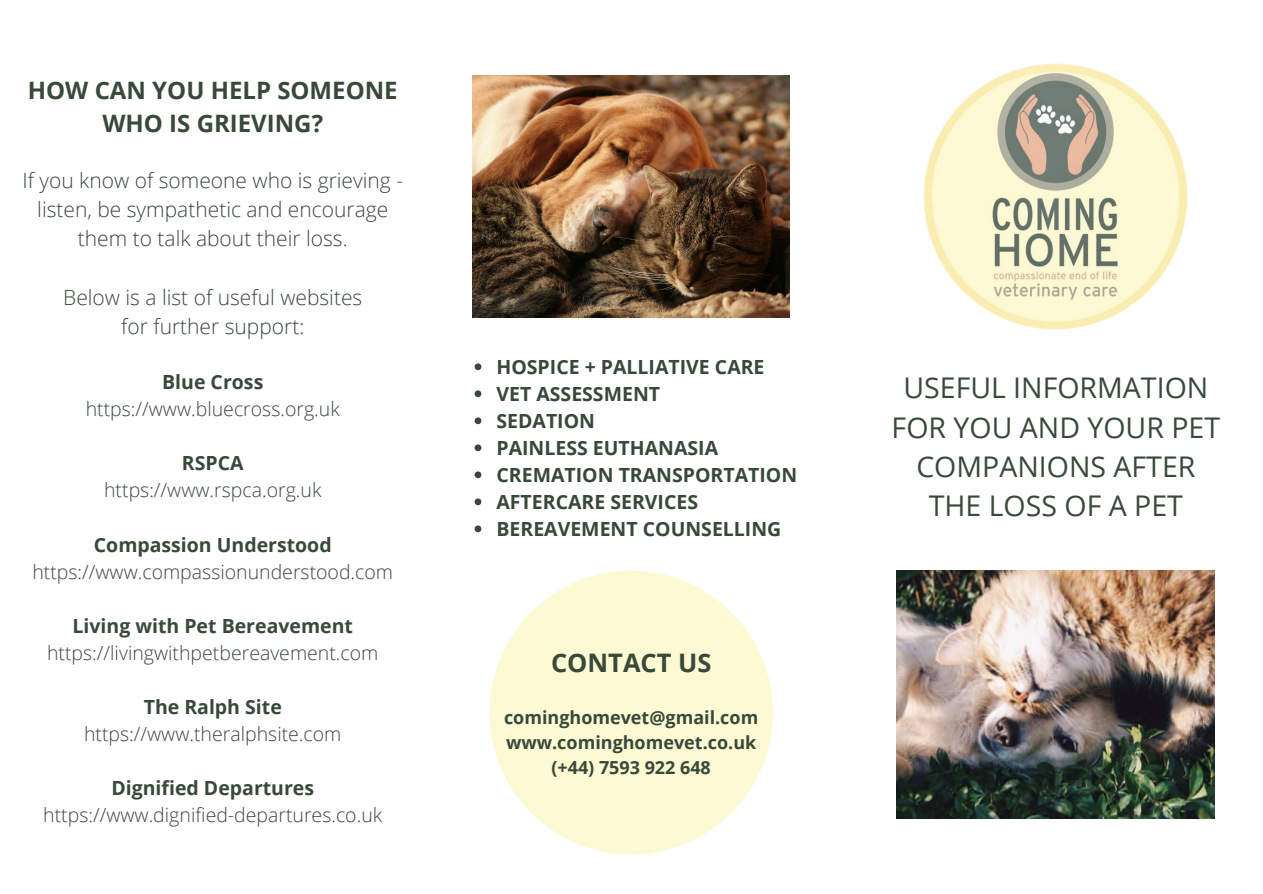
<style>
.page{position:relative;width:1263px;height:894px;background:#fff}
.page>*{position:absolute;margin:0;border:0;box-sizing:border-box;transform-origin:0 0}
.t1{font:28.5px/39.3px "Open Sans";color:#38493a;text-align:center}
.t2{font:700 25.5px "Open Sans";color:#38493a}
.t3{font:700 24px/32.5px "Open Sans";color:#38493a;text-align:center}
.t4{font:300 21px/29.2px "Open Sans";color:#38493a;text-align:center}
.t5{font:700 19.5px "Open Sans";color:#38493a}
.t6{font:300 19.5px "Open Sans";color:#38493a}
.t7{font:700 18px "Open Sans";color:#38493a}
</style>
<div class="page">
<img style="left:897px;top:570px;width:318px;height:248px">
<img style="left:473px;top:75px;width:316px;height:242px">
<img style="left:923px;top:63px;width:265px;height:267px">
<svg style="left:490px;top:571px;width:283px;height:283px;fill:#fcf9d3"></svg>
<svg style="left:475px;top:363px;width:6px;height:7px"></svg>
<svg style="left:475px;top:390px;width:6px;height:7px"></svg>
<svg style="left:475px;top:417px;width:6px;height:7px"></svg>
<svg style="left:475px;top:444px;width:6px;height:7px"></svg>
<svg style="left:475px;top:471px;width:6px;height:7px"></svg>
<svg style="left:475px;top:498px;width:6px;height:7px"></svg>
<svg style="left:475px;top:525px;width:6px;height:7px"></svg>
<p class="t3" style="left:28px;top:73px;width:371px">HOW CAN YOU HELP SOMEONE<br>WHO IS GRIEVING?</p>
<p class="t4" style="left:22px;top:165px;width:382px">If you know of someone who is grieving - listen, be sympathetic and encourage them to talk about their loss.</p>
<p class="t4" style="left:63px;top:282px;width:301px">Below is a list of useful websites</p>
<p class="t4" style="left:121px;top:311px;width:185px">for further support:</p>
<p class="t5" style="left:162px;top:368px;width:103px">Blue Cross</p>
<p class="t6" style="left:86px;top:395px;width:256px">https://www.bluecross.org.uk</p>
<p class="t5" style="left:182px;top:449px;width:63px">RSPCA</p>
<p class="t6" style="left:104px;top:476px;width:219px">https://www.rspca.org.uk</p>
<p class="t5" style="left:94px;top:530px;width:239px">Compassion Understood</p>
<p class="t6" style="left:32px;top:557px;width:362px">https://www.compassionunderstood.com</p>
<p class="t5" style="left:73px;top:611px;width:282px">Living with Pet Bereavement</p>
<p class="t6" style="left:47px;top:638px;width:333px">https://livingwithpetbereavement.com</p>
<p class="t5" style="left:144px;top:692px;width:140px">The Ralph Site</p>
<p class="t6" style="left:84px;top:719px;width:259px">https://www.theralphsite.com</p>
<p class="t5" style="left:111px;top:773px;width:204px">Dignified Departures</p>
<p class="t6" style="left:43px;top:800px;width:341px">https://www.dignified-departures.co.uk</p>
<p class="t5" style="left:496px;top:352px;width:270px">HOSPICE + PALLIATIVE CARE</p>
<p class="t5" style="left:496px;top:379px;width:165px">VET ASSESSMENT</p>
<p class="t5" style="left:496px;top:406px;width:100px">SEDATION</p>
<p class="t5" style="left:496px;top:433px;width:223px">PAINLESS EUTHANASIA</p>
<p class="t5" style="left:496px;top:460px;width:302px">CREMATION TRANSPORTATION</p>
<p class="t5" style="left:496px;top:487px;width:203px">AFTERCARE SERVICES</p>
<p class="t5" style="left:496px;top:514px;width:286px">BEREAVEMENT COUNSELLING</p>
<p class="t2" style="left:551px;top:644px;width:162px">CONTACT US</p>
<p class="t7" style="left:504px;top:704px;width:256px">cominghomevet@gmail.com</p>
<p class="t7" style="left:506px;top:729px;width:252px">www.cominghomevet.co.uk</p>
<p class="t7" style="left:551px;top:754px;width:161px">(+44) 7593 922 648</p>
<p class="t1" style="left:903px;top:367px;width:306px">USEFUL INFORMATION</p>
<p class="t1" style="left:892px;top:407px;width:330px">FOR YOU AND YOUR PET<br>COMPANIONS AFTER<br>THE LOSS OF A PET</p>
</div>
